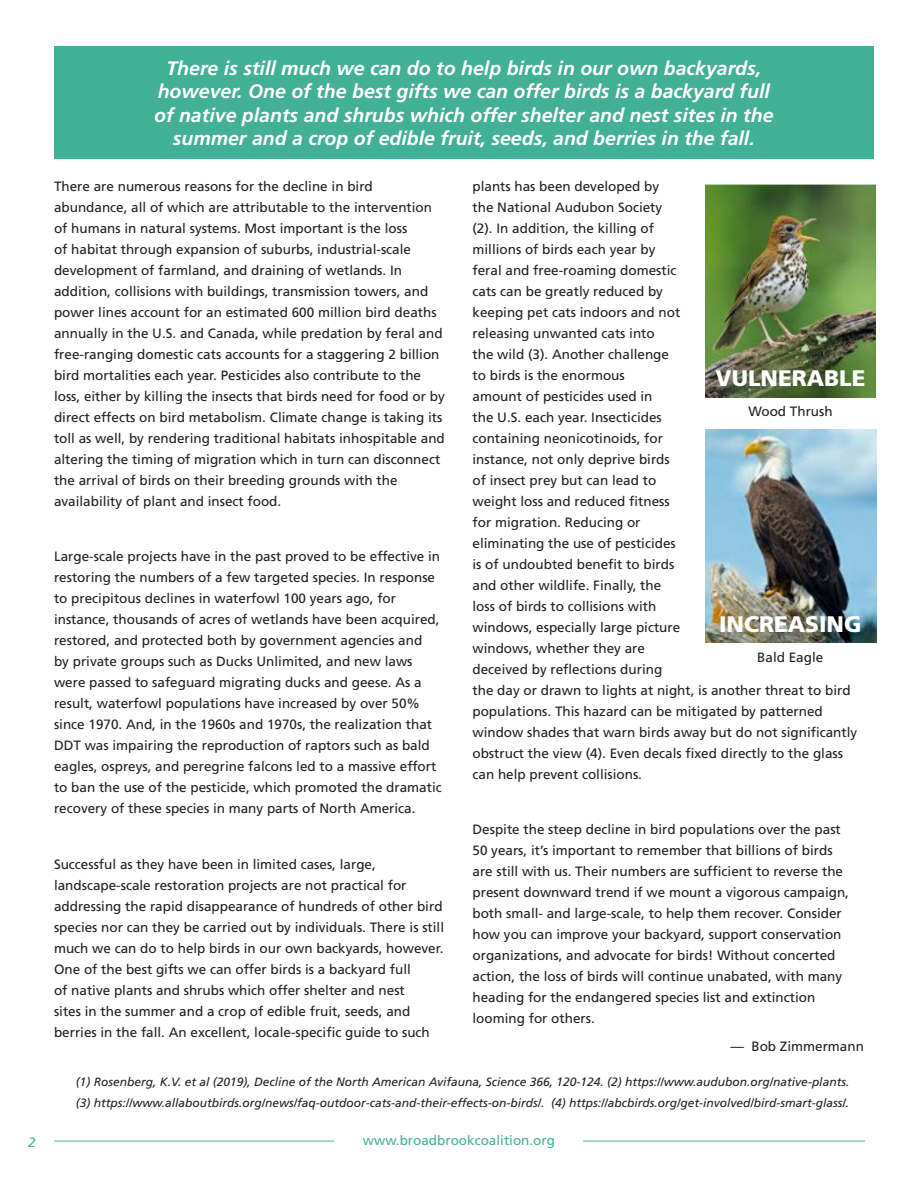
<style>
.page{position:relative;width:918px;height:1188px;background:#fff}
.page>*{position:absolute;margin:0;border:0;box-sizing:border-box;transform-origin:0 0}
.text_9_14{font:900 22.5px "Frutiger";color:#fff}
.t1{font:italic 700 19.5px/23.4px "Frutiger";color:#fff;text-align:center}
.text_9_14-2{font:13.5px/21px "Frutiger";color:#231f20}
.t2{font:13.5px "Frutiger";color:#42b095}
.t3{font:italic 13.5px "Frutiger";color:#42b095}
.text_9_14-3{font:italic 12px "Frutiger";color:#231f20}
.s1{font-style:italic}
</style>
<div class="page">
<hr style="left:54px;top:1141px;width:811px;height:1px;background:#42b095">
<div style="left:335px;top:1134px;width:248px;height:29px;background:#fff"></div>
<img style="left:705px;top:184px;width:171px;height:213px">
<img style="left:706px;top:429px;width:170px;height:214px">
<div style="left:54px;top:46px;width:820px;height:113px;background:#42b095"></div>
<p class="t1" style="left:154px;top:56px;width:621px">There is still much we can do to help birds in our own backyards, however. One of the best gifts we can offer birds is a backyard full of native plants and shrubs which offer shelter and nest sites in the summer and a crop of edible fruit, seeds, and berries in the fall.</p>
<p class="text_9_14-2" style="left:54px;top:175px;width:392px">There are numerous reasons for the decline in bird abundance, all of which are attributable to the intervention of humans in natural systems. Most important is the loss<br>of habitat through expansion of suburbs, industrial-scale development of farmland, and draining of wetlands. In addition, collisions with buildings, transmission towers, and power lines account for an estimated 600 million bird deaths annually in the U.S. and Canada, while predation by feral and free-ranging domestic cats accounts for a staggering 2 billion bird mortalities each year. Pesticides also contribute to the loss, either by killing the insects that birds need for food or by direct effects on bird metabolism. Climate change is taking its toll as well, by rendering traditional habitats inhospitable and altering the timing of migration which in turn can disconnect the arrival of birds on their breeding grounds with the availability of plant and insect food.</p>
<p class="text_9_14-2" style="left:54px;top:546px;width:389px">Large-scale projects have in the past proved to be effective in restoring the numbers of a few targeted species. In response to precipitous declines in waterfowl 100 years ago, for instance, thousands of acres of wetlands have been acquired, restored, and protected both by government agencies and<br>by private groups such as Ducks Unlimited, and new laws were passed to safeguard migrating ducks and geese. As a result, waterfowl populations have increased by over 50% since 1970. And, in the 1960s and 1970s, the realization that DDT was impairing the reproduction of raptors such as bald eagles, ospreys, and peregrine falcons led to a massive effort to ban the use of the pesticide, which promoted the dramatic recovery of these species in many parts of North America.</p>
<p class="text_9_14-2" style="left:54px;top:853px;width:392px">Successful as they have been in limited cases, large, landscape-scale restoration projects are not practical for addressing the rapid disappearance of hundreds of other bird species nor can they be carried out by individuals. There is still much we can do to help birds in our own backyards, however.<br>One of the best gifts we can offer birds is a backyard full<br>of native plants and shrubs which offer shelter and nest<br>sites in the summer and a crop of edible fruit, seeds, and berries in the fall. An excellent, locale-specific guide to such</p>
<p class="text_9_14-2" style="left:472px;top:175px;width:386px">plants has been developed by<br>the National Audubon Society<br>(2). In addition, the killing of<br>millions of birds each year by<br>feral and free-roaming domestic<br>cats can be greatly reduced by<br>keeping pet cats indoors and not<br>releasing unwanted cats into<br>the wild (3). Another challenge<br>to birds is the enormous<br>amount of pesticides used in<br>the U.S. each year. Insecticides<br>containing neonicotinoids, for<br>instance, not only deprive birds<br>of insect prey but can lead to<br>weight loss and reduced fitness<br>for migration. Reducing or<br>eliminating the use of pesticides<br>is of undoubted benefit to birds<br>and other wildlife. Finally, the<br>loss of birds to collisions with<br>windows, especially large picture<br>windows, whether they are<br>deceived by reflections during<br>the day or drawn to lights at night, is another threat to bird populations. This hazard can be mitigated by patterned window shades that warn birds away but do not significantly obstruct the view (4). Even decals fixed directly to the glass can help prevent collisions.</p>
<p class="text_9_14" style="left:716px;top:365px;width:152px">VULNERABLE</p>
<p class="text_9_14-2" style="left:748px;top:400px;width:86px">Wood Thrush</p>
<p class="text_9_14" style="left:719px;top:610px;width:144px">INCREASING</p>
<p class="text_9_14-2" style="left:757px;top:646px;width:68px">Bald Eagle</p>
<p class="text_9_14-2" style="left:472px;top:819px;width:378px">Despite the steep decline in bird populations over the past 50 years, it’s important to remember that billions of birds are still with us. Their numbers are sufficient to reverse the present downward trend if we mount a vigorous campaign, both small- and large-scale, to help them recover. Consider how you can improve your backyard, support conservation organizations, and advocate for birds! Without concerted action, the loss of birds will continue unabated, with many heading for the endangered species list and extinction looming for others.</p>
<p class="text_9_14-2" style="left:730px;top:1035px;width:135px"><span class="s1">—</span> Bob Zimmermann</p>
<p class="text_9_14-3" style="left:76px;top:1075px;width:775px">(1) Rosenberg, K.V. et al (2019), Decline of the North American Avifauna, Science 366, 120-124. (2) https://www.audubon.org/native-plants.</p>
<p class="text_9_14-3" style="left:76px;top:1096px;width:775px">(3) https://www.allaboutbirds.org/news/faq-outdoor-cats-and-their-effects-on-birds/. (4) https://abcbirds.org/get-involved/bird-smart-glass/.</p>
<p class="t3" style="left:28px;top:1135px;width:9px">2</p>
<p class="t2" style="left:363px;top:1132px;width:194px">www.broadbrookcoalition.org</p>
</div>
